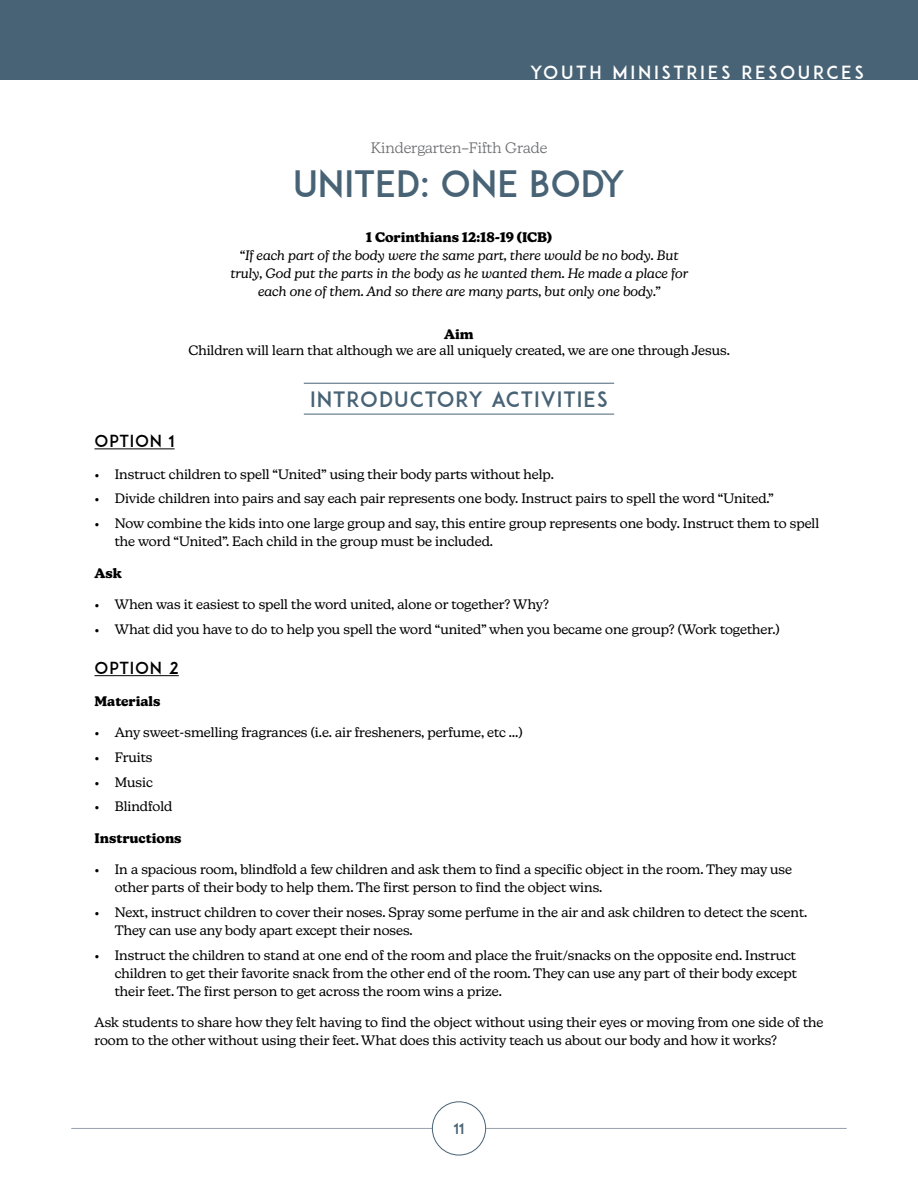
<style>
.page{position:relative;width:918px;height:1188px;background:#fff}
.page>*{position:absolute;margin:0;border:0;box-sizing:border-box;transform-origin:0 0}
.t1{font:36px "ADAM.CGPRO";color:#486375}
.t2{font:21px "ADAM.CGPRO";letter-spacing:.05em;color:#486375}
.t3{font:18px "ADAM.CGPRO";letter-spacing:.15em;color:#fff}
.t4{font:16.5px "ADAM.CGPRO";letter-spacing:.05em;color:#000}
.t5{font:300 15px "New Kansas";color:#6d6e71}
.t6{font:15px "ADAM.CGPRO";color:#486375}
.t7{font:13.5px/18px "New Kansas";color:#000}
.t8{font:italic 13.5px/18px "New Kansas";color:#000;text-align:center}
.t9{font:700 13.5px "New Kansas";color:#000}
</style>
<div class="page">
<div style="left:0;top:0;width:918px;height:79px;background:#486375"></div>
<hr style="left:71px;top:1128px;width:776px;height:1px;background:#969fab">
<div style="left:432px;top:1102px;width:54px;height:53px;background:#fff;border-radius:50%"></div>
<div style="left:432px;top:1101px;width:54px;height:54px;border:1px solid #486375;border-radius:50%"></div>
<hr style="left:304px;top:383px;width:310px;height:1px;background:#486375">
<hr style="left:304px;top:414px;width:310px;height:1px;background:#486375">
<hr style="left:94px;top:448px;width:81px;height:1px;background:#000">
<hr style="left:94px;top:675px;width:85px;height:1px;background:#000">
<h3 class="t3" style="left:530px;top:62px;width:335px">YOUTH MINISTRIES RESOURCES</h3>
<p class="t5" style="left:371px;top:139px;width:178px">Kindergarten–Fifth Grade</p>
<h1 class="t1" style="left:293px;top:161px;width:333px">UNITED: ONE BODY</h1>
<p class="t9" style="left:366px;top:229px;width:188px">1 Corinthians 12:18-19 (ICB)</p>
<p class="t8" style="left:230px;top:246px;width:459px">“If each part of the body were the same part, there would be no body. But truly, God put the parts in the body as he wanted them. He made a place for each one of them. And so there are many parts, but only one body.”</p>
<p class="t9" style="left:444px;top:326px;width:31px">Aim</p>
<p class="t7" style="left:188px;top:341px;width:543px">Children will learn that although we are all uniquely created, we are one through Jesus.</p>
<h2 class="t2" style="left:310px;top:387px;width:299px">INTRODUCTORY ACTIVITIES</h2>
<p class="t4" style="left:94px;top:431px;width:82px">OPTION 1</p>
<p class="t7" style="left:94px;top:465px;width:461px">• Instruct children to spell “United” using their body parts without help.</p>
<p class="t7" style="left:94px;top:490px;width:681px">• Divide children into pairs and say each pair represents one body. Instruct pairs to spell the word “United.”</p>
<p class="t7" style="left:115px;top:514px;width:706px;text-indent:-20px">• Now combine the kids into one large group and say, this entire group represents one body. Instruct them to spell the word “United”. Each child in the group must be included.</p>
<p class="t9" style="left:94px;top:565px;width:29px">Ask</p>
<p class="t7" style="left:94px;top:595px;width:456px">• When was it easiest to spell the word united, alone or together? Why?</p>
<p class="t7" style="left:94px;top:620px;width:687px">• What did you have to do to help you spell the word “united” when you became one group? (Work together.)</p>
<p class="t4" style="left:94px;top:658px;width:86px">OPTION 2</p>
<p class="t9" style="left:94px;top:693px;width:67px">Materials</p>
<p class="t7" style="left:94px;top:723px;width:430px">• Any sweet-smelling fragrances (i.e. air fresheners, perfume, etc …)</p>
<p class="t7" style="left:94px;top:748px;width:59px">• Fruits</p>
<p class="t7" style="left:94px;top:773px;width:60px">• Music</p>
<p class="t7" style="left:94px;top:797px;width:79px">• Blindfold</p>
<p class="t9" style="left:94px;top:830px;width:89px">Instructions</p>
<p class="t7" style="left:115px;top:860px;width:679px;text-indent:-20px">• In a spacious room, blindfold a few children and ask them to find a specific object in the room. They may use other parts of their body to help them. The first person to find the object wins.</p>
<p class="t7" style="left:115px;top:903px;width:694px;text-indent:-20px">• Next, instruct children to cover their noses. Spray some perfume in the air and ask children to detect the scent.<br>They can use any body apart except their noses.</p>
<p class="t7" style="left:115px;top:946px;width:684px;text-align:justify;text-indent:-20px">• Instruct the children to stand at one end of the room and place the fruit/snacks on the opposite end. Instruct children to get their favorite snack from the other end of the room. They can use any part of their body except their feet. The first person to get across the room wins a prize.</p>
<p class="t7" style="left:94px;top:1013px;width:730px">Ask students to share how they felt having to find the object without using their eyes or moving from one side of the room to the other without using their feet. What does this activity teach us about our body and how it works?</p>
<p class="t6" style="left:454px;top:1119px;width:12px">11</p>
</div>
